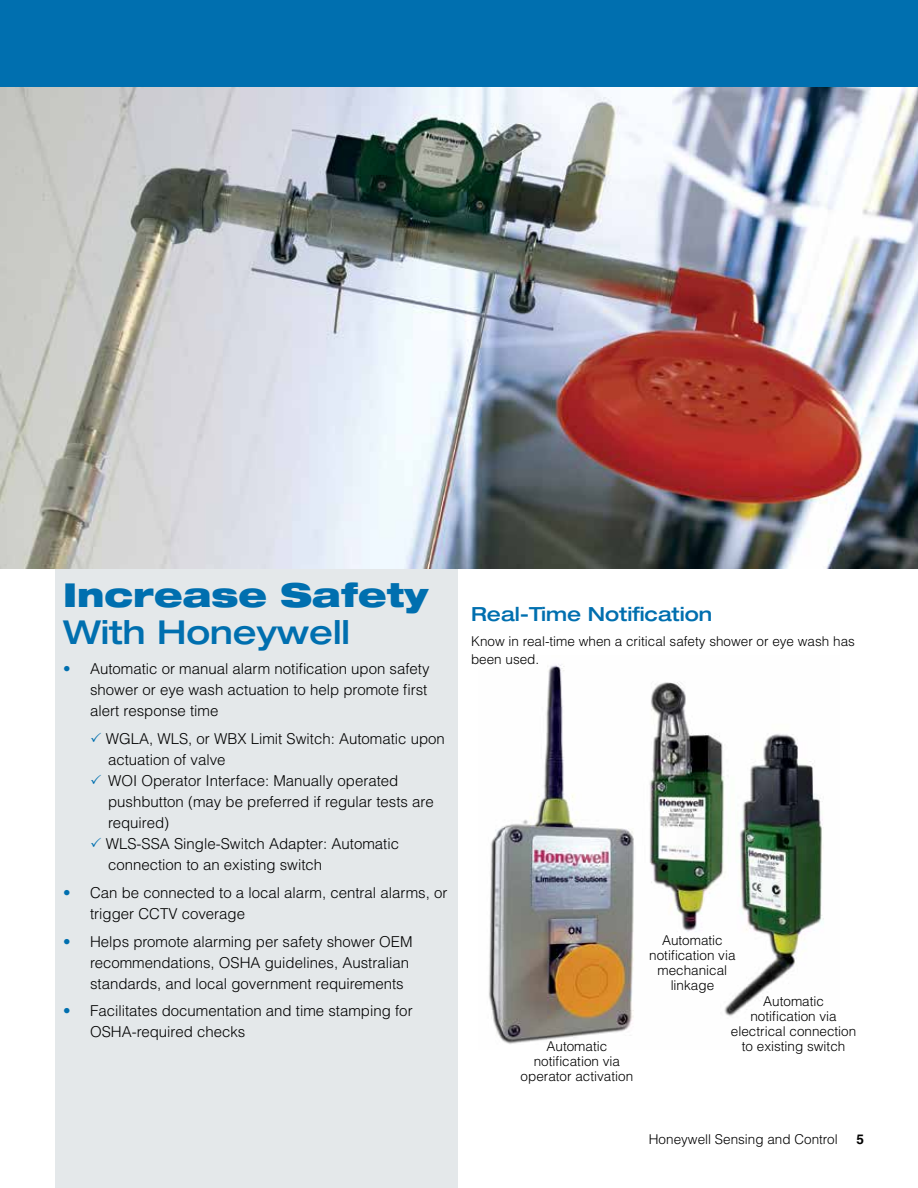
<style>
.page{position:relative;width:918px;height:1188px;background:#fff}
.page>*{position:absolute;margin:0;border:0;box-sizing:border-box;transform-origin:0 0}
.t1{font:900 expanded 33px "Helvetica Neue LT Std";color:#006faf}
.t2{font:500 expanded 33px "Helvetica Neue LT Std";color:#006faf}
.t3{font:500 expanded 19.5px "Helvetica Neue LT Std";color:#006faf}
.t4{font:300 15px/21px "Helvetica LT Std";color:#000}
.t5{font:300 13.5px/15px "Helvetica LT Std";color:#000;text-align:center}
.t6{font:700 13.5px "Helvetica LT Std";color:#000}
.s1{color:#006faf}
</style>
<div class="page">
<div style="left:56px;top:559px;width:402px;height:629px;background:#e4e8ea"></div>
<img style="left:0;top:87px;width:918px;height:481px">
<div style="left:0;top:0;width:918px;height:87px;background:#006faf"></div>
<img style="left:489px;top:664px;width:335px;height:380px">
<h1 class="t1" style="left:63px;top:574px;width:367px">Increase Safety</h1>
<h1 class="t2" style="left:63px;top:612px;width:289px">With Honeywell</h1>
<p class="t4" style="left:90px;top:659px;width:341px;text-indent:-27px"><span class="s1">•</span> Automatic or manual alarm notification upon safety shower or eye wash actuation to help promote first alert response time</p>
<p class="t4" style="left:106px;top:728px;width:341px">WGLA, WLS, or WBX Limit Switch: Automatic upon actuation of valve<br>WOI Operator Interface: Manually operated pushbutton (may be preferred if regular tests are required)<br>WLS-SSA Single-Switch Adapter: Automatic connection to an existing switch</p>
<p class="t4" style="left:90px;top:882px;width:359px;text-indent:-27px"><span class="s1">•</span> Can be connected to a local alarm, central alarms, or trigger CCTV coverage</p>
<p class="t4" style="left:90px;top:931px;width:324px;text-indent:-27px"><span class="s1">•</span> Helps promote alarming per safety shower OEM recommendations, OSHA guidelines, Australian standards, and local government requirements</p>
<p class="t4" style="left:90px;top:1001px;width:324px;text-indent:-27px"><span class="s1">•</span> Facilitates documentation and time stamping for<br>OSHA-required checks</p>
<h2 class="t3" style="left:471px;top:602px;width:243px">Real-Time Notification</h2>
<p class="t5" style="left:471px;top:632px;width:385px;line-height:18px;text-align:left">Know in real-time when a critical safety shower or eye wash has been used.</p>
<p class="t5" style="left:521px;top:1038px;width:114px">Automatic notification via operator activation</p>
<p class="t5" style="left:649px;top:933px;width:88px">Automatic notification via mechanical linkage</p>
<p class="t5" style="left:731px;top:994px;width:127px">Automatic notification via electrical connection to existing switch</p>
<p class="t5" style="left:649px;top:1131px;width:190px">Honeywell Sensing and Control</p>
<p class="t6" style="left:856px;top:1131px;width:9px">5</p>
</div>
